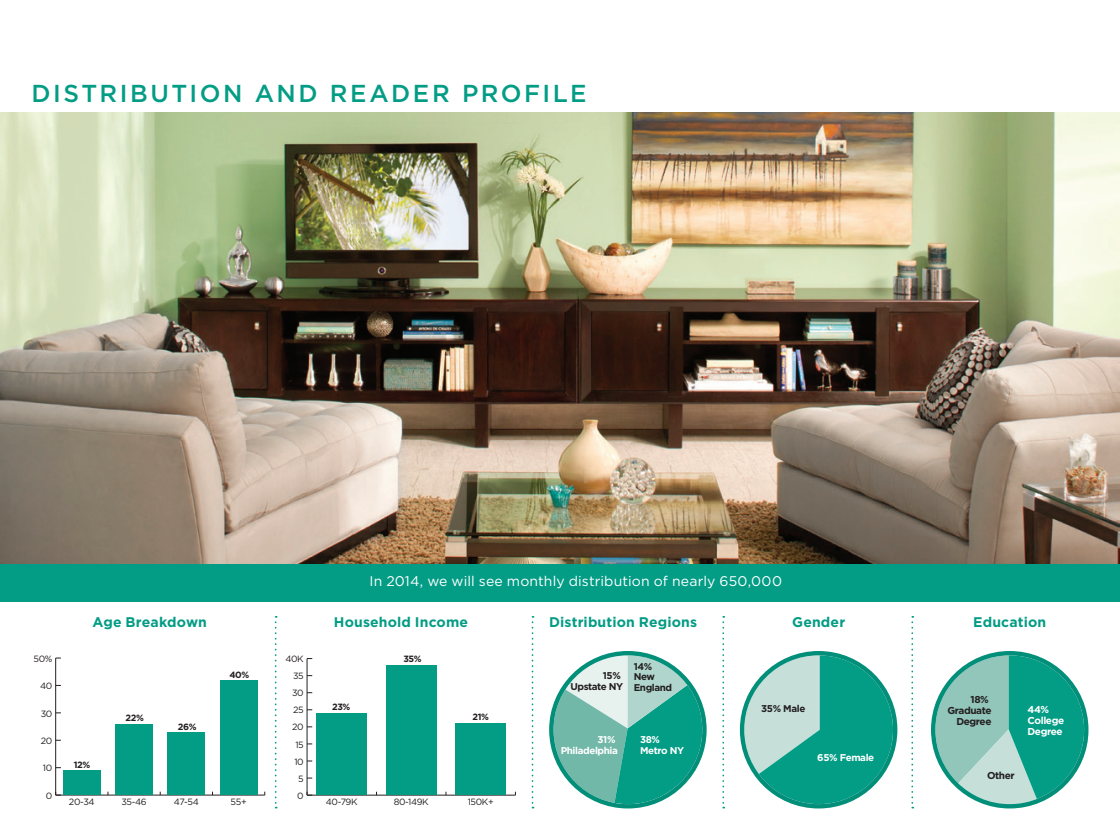
<style>
.page{position:relative;width:1120px;height:840px;background:#fff}
.page>*{position:absolute;margin:0;border:0;box-sizing:border-box;transform-origin:0 0}
.t1{font:500 24.5px "Gotham";letter-spacing:.1em;color:#039c85}
.t2{font:700 14px "Gotham";letter-spacing:.01em;color:#039c85}
.t3{font:14px "Gotham";letter-spacing:.01em;color:#fff}
.t4{font:700 9.97px/11px "Gotham";letter-spacing:-.04em;color:#231f20;text-align:right}
.t5{font:700 9.97px/11px "Gotham";letter-spacing:-.04em;color:#fff}
.t6{font:700 9.8px/10.7px "Gotham";letter-spacing:-.04em;color:#fff}
.t7{font:700 9.8px/10.7px "Gotham";letter-spacing:-.04em;color:#231f20}
.t8{font:9.1px "Gotham";letter-spacing:-.04em;color:#231f20}
.t9{font:700 9.1px "Gotham";letter-spacing:-.04em;color:#231f20}
</style>
<div class="page">
<div style="left:0;top:563px;width:1120px;height:39px;background:#039c85"></div>
<img style="left:0;top:112px;width:1120px;height:452px">
<hr style="left:56px;top:795px;width:209px;height:1px;background:#231f20">
<hr style="left:55px;top:658px;width:1px;height:137px;background:#231f20">
<svg style="left:55px;top:792px;width:6px;height:4px"></svg>
<div style="left:63px;top:770px;width:38px;height:25px;background:#039c85"></div>
<div style="left:115px;top:724px;width:38px;height:71px;background:#039c85"></div>
<div style="left:168px;top:732px;width:37px;height:63px;background:#039c85"></div>
<div style="left:220px;top:680px;width:37px;height:115px;background:#039c85"></div>
<hr style="left:307px;top:795px;width:208px;height:1px;background:#231f20">
<hr style="left:307px;top:659px;width:1px;height:136px;background:#231f20">
<svg style="left:307px;top:792px;width:5px;height:4px"></svg>
<div style="left:317px;top:713px;width:50px;height:82px;background:#039c85"></div>
<div style="left:386px;top:665px;width:50px;height:130px;background:#039c85"></div>
<div style="left:456px;top:723px;width:50px;height:72px;background:#039c85"></div>
<svg style="left:532px;top:616px;width:2px;height:192px"></svg>
<svg style="left:275px;top:616px;width:2px;height:192px"></svg>
<svg style="left:722px;top:616px;width:2px;height:192px"></svg>
<svg style="left:911px;top:616px;width:2px;height:192px"></svg>
<svg style="left:554px;top:655px;width:148px;height:149px;background:#74c1b4"></svg>
<div style="left:549px;top:651px;width:158px;height:157px;border:4px solid #028f79;border-radius:50%"></div>
<svg style="left:744px;top:655px;width:149px;height:149px;background:#60bdae"></svg>
<div style="left:740px;top:651px;width:157px;height:157px;border:4px solid #028f79;border-radius:50%"></div>
<svg style="left:935px;top:655px;width:149px;height:149px;background:#6fc0b2"></svg>
<div style="left:931px;top:651px;width:157px;height:157px;border:4px solid #028f79;border-radius:50%"></div>
<p class="t1" style="left:32px;top:77px;width:557px">DISTRIBUTION AND READER PROFILE</p>
<p class="t3" style="left:369px;top:572px;width:414px">In 2014, we will see monthly distribution of nearly 650,000</p>
<p class="t8" style="left:33px;top:653px;width:20px">50%</p>
<p class="t8" style="left:40px;top:680px;width:14px">40</p>
<p class="t8" style="left:41px;top:708px;width:13px">30</p>
<p class="t8" style="left:41px;top:735px;width:13px">20</p>
<p class="t8" style="left:43px;top:762px;width:11px">10</p>
<p class="t2" style="left:93px;top:613px;width:116px">Age Breakdown</p>
<p class="t2" style="left:334px;top:613px;width:136px">Household Income</p>
<p class="t2" style="left:549px;top:613px;width:149px">Distribution Regions</p>
<p class="t2" style="left:792px;top:613px;width:55px">Gender</p>
<p class="t2" style="left:973px;top:613px;width:75px">Education</p>
<p class="t7" style="left:634px;top:661px;width:40px">14%<br>New<br>England</p>
<p class="t9" style="left:403px;top:653px;width:20px">35%</p>
<p class="t8" style="left:285px;top:653px;width:20px">40K</p>
<p class="t9" style="left:229px;top:668px;width:21px">40%</p>
<p class="t7" style="left:570px;top:671px;width:54px;text-align:right">15%<br>Upstate NY</p>
<p class="t8" style="left:293px;top:670px;width:12px">35</p>
<p class="t8" style="left:292px;top:687px;width:13px">30</p>
<p class="t4" style="left:947px;top:694px;width:46px">18%<br>Graduate<br>Degree</p>
<p class="t9" style="left:332px;top:701px;width:20px">23%</p>
<p class="t7" style="left:761px;top:703px;width:46px">35% Male</p>
<p class="t5" style="left:1028px;top:704px;width:38px">44%<br>College<br>Degree</p>
<p class="t8" style="left:293px;top:704px;width:12px">25</p>
<p class="t9" style="left:473px;top:711px;width:18px">21%</p>
<p class="t9" style="left:125px;top:712px;width:20px">22%</p>
<p class="t9" style="left:178px;top:720px;width:20px">26%</p>
<p class="t8" style="left:292px;top:721px;width:13px">20</p>
<p class="t6" style="left:640px;top:734px;width:46px">38%<br>Metro NY</p>
<p class="t6" style="left:561px;top:734px;width:59px;text-align:right">31%<br>Philadelphia</p>
<p class="t8" style="left:295px;top:739px;width:10px">15</p>
<p class="t6" style="left:817px;top:752px;width:58px">65% Female</p>
<p class="t8" style="left:294px;top:756px;width:11px">10</p>
<p class="t9" style="left:74px;top:759px;width:18px">12%</p>
<p class="t8" style="left:298px;top:773px;width:7px">5</p>
<p class="t4" style="left:987px;top:770px;width:29px">Other</p>
<p class="t8" style="left:46px;top:790px;width:8px">0</p>
<p class="t8" style="left:69px;top:796px;width:27px">20-34</p>
<p class="t8" style="left:121px;top:796px;width:27px">35-46</p>
<p class="t8" style="left:174px;top:796px;width:26px">47-54</p>
<p class="t8" style="left:231px;top:796px;width:18px">55+</p>
<p class="t8" style="left:297px;top:790px;width:8px">0</p>
<p class="t8" style="left:326px;top:796px;width:33px">40-79K</p>
<p class="t8" style="left:394px;top:796px;width:37px">80-149K</p>
<p class="t8" style="left:468px;top:796px;width:27px">150K+</p>
</div>
